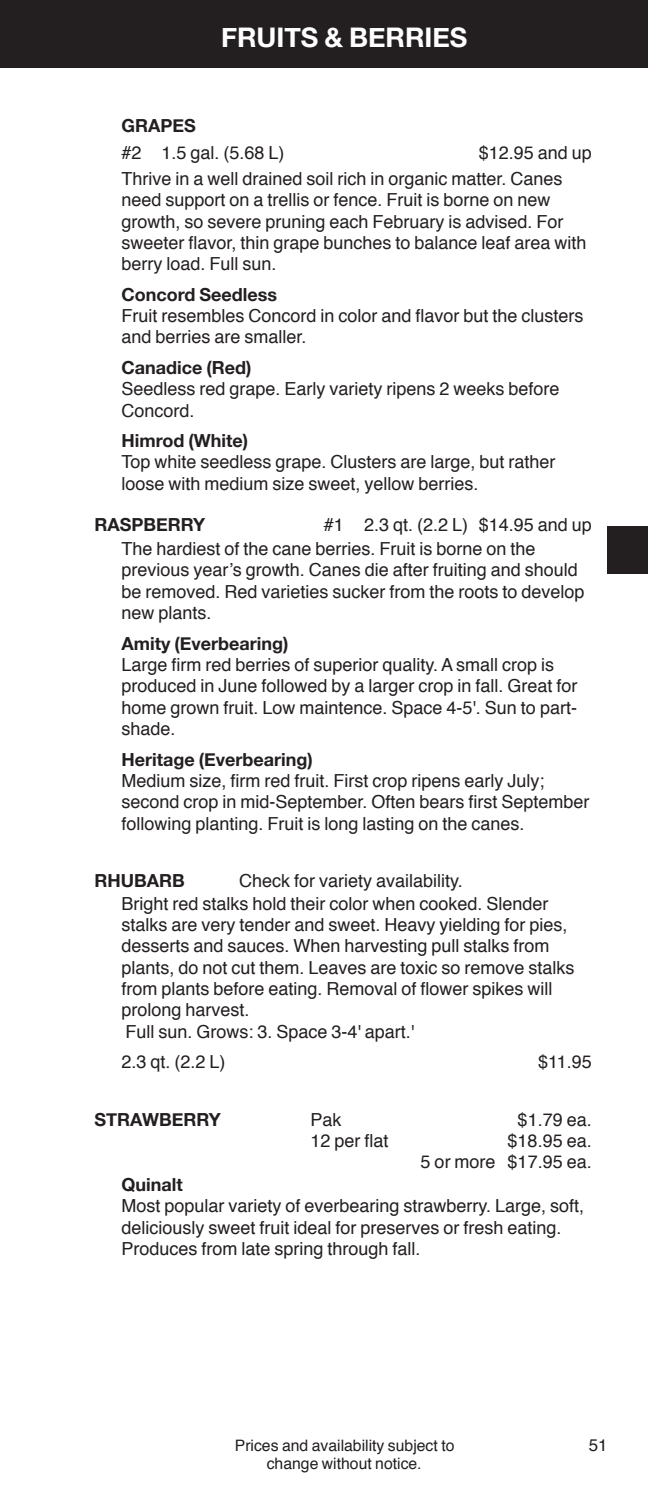
<style>
.page{position:relative;width:648px;height:1499px;background:#fff}
.page>*{position:absolute;margin:0;border:0;box-sizing:border-box;transform-origin:0 0}
.t1{font:700 27px "Helvetica Neue";color:#fff}
.t2{font:18px/21.4px "Helvetica";color:#231f20}
.t3{font:700 18px "Helvetica Neue";color:#231f20}
.t4{font:16.88px "Helvetica";color:#231f20}
.t5{font:15.75px "Helvetica";color:#231f20}
</style>
<div class="page">
<div style="left:0;top:0;width:648px;height:68px;background:#231f20"></div>
<div style="left:608px;top:526px;width:40px;height:48px;background:#231f20"></div>
<h1 class="t1" style="left:221px;top:21px;width:248px">FRUITS &amp; bERRIES</h1>
<p class="t3" style="left:122px;top:114px;width:76px">GRAPES</p>
<p class="t2" style="left:122px;top:143px;width:165px">#2 1.5 gal. (5.68 L)</p>
<p class="t2" style="left:121px;top:141px;width:472px;line-height:25.9px;text-indent:357px">$12.95 and up<br>Thrive in a well drained soil rich in organic matter. Canes</p>
<p class="t2" style="left:121px;top:191px;width:467px">need support on a trellis or fence. Fruit is borne on new growth, so severe pruning each February is advised. For sweeter flavor, thin grape bunches to balance leaf area with berry load. Full sun.</p>
<p class="t3" style="left:121px;top:283px;width:157px">Concord Seedless</p>
<p class="t2" style="left:121px;top:306px;width:464px">Fruit resembles Concord in color and flavor but the clusters and berries are smaller.</p>
<p class="t3" style="left:121px;top:356px;width:131px">Canadice (Red)</p>
<p class="t2" style="left:121px;top:380px;width:440px">Seedless red grape. Early variety ripens 2 weeks before<br>Concord.</p>
<p class="t3" style="left:121px;top:429px;width:128px">Himrod (White)</p>
<p class="t2" style="left:121px;top:453px;width:436px">Top white seedless grape. Clusters are large, but rather loose with medium size sweet, yellow berries.</p>
<p class="t3" style="left:94px;top:514px;width:112px">RASPbERRY</p>
<p class="t2" style="left:121px;top:515px;width:472px;line-height:23.6px;text-indent:203px">#1 2.3 qt. (2.2 L) $14.95 and up<br>The hardiest of the cane berries. Fruit is borne on the</p>
<p class="t2" style="left:121px;top:561px;width:465px">previous year’s growth. Canes die after fruiting and should be removed. Red varieties sucker from the roots to develop new plants.</p>
<p class="t3" style="left:121px;top:632px;width:168px">Amity (Everbearing)</p>
<p class="t2" style="left:121px;top:655px;width:458px">Large firm red berries of superior quality. A small crop is produced in June followed by a larger crop in fall. Great for home grown fruit. Low maintence. Space 4-5'. Sun to part&shy;shade.</p>
<p class="t3" style="left:121px;top:748px;width:193px">Heritage (Everbearing)</p>
<p class="t2" style="left:121px;top:771px;width:470px">Medium size, firm red fruit. First crop ripens early July; second crop in mid-September. Often bears first September following planting. Fruit is long lasting on the canes.</p>
<p class="t2" style="left:121px;top:871px;width:455px;text-indent:118px">Check for variety availability.<br>Bright red stalks hold their color when cooked. Slender stalks are very tender and sweet. Heavy yielding for pies, desserts and sauces. When harvesting pull stalks from plants, do not cut them. Leaves are toxic so remove stalks from plants before eating. Removal of flower spikes will prolong harvest.<br>Full sun. Grows: 3. Space 3-4' apart.'</p>
<p class="t2" style="left:121px;top:1052px;width:106px">2.3 qt. (2.2 L)</p>
<p class="t2" style="left:538px;top:1052px;width:55px">$11.95</p>
<p class="t3" style="left:94px;top:869px;width:92px">RHUbARb</p>
<p class="t3" style="left:94px;top:1108px;width:128px">STRAWbERRY</p>
<p class="t2" style="left:310px;top:1110px;width:33px">Pak</p>
<p class="t2" style="left:518px;top:1110px;width:76px">$1.79 ea.</p>
<p class="t2" style="left:310px;top:1131px;width:80px">12 per flat</p>
<p class="t2" style="left:421px;top:1131px;width:173px;text-align:right">$18.95 ea.<br>5 or more $17.95 ea.</p>
<p class="t3" style="left:121px;top:1173px;width:63px">quinalt</p>
<p class="t2" style="left:121px;top:1196px;width:464px">Most popular variety of everbearing strawberry. Large, soft, deliciously sweet fruit ideal for preserves or fresh eating.<br>Produces from late spring through fall.</p>
<p class="t5" style="left:235px;top:1438px;width:221px">Prices and availability subject to</p>
<p class="t4" style="left:589px;top:1437px;width:20px">51</p>
<p class="t5" style="left:267px;top:1456px;width:156px">change without notice.</p>
</div>
